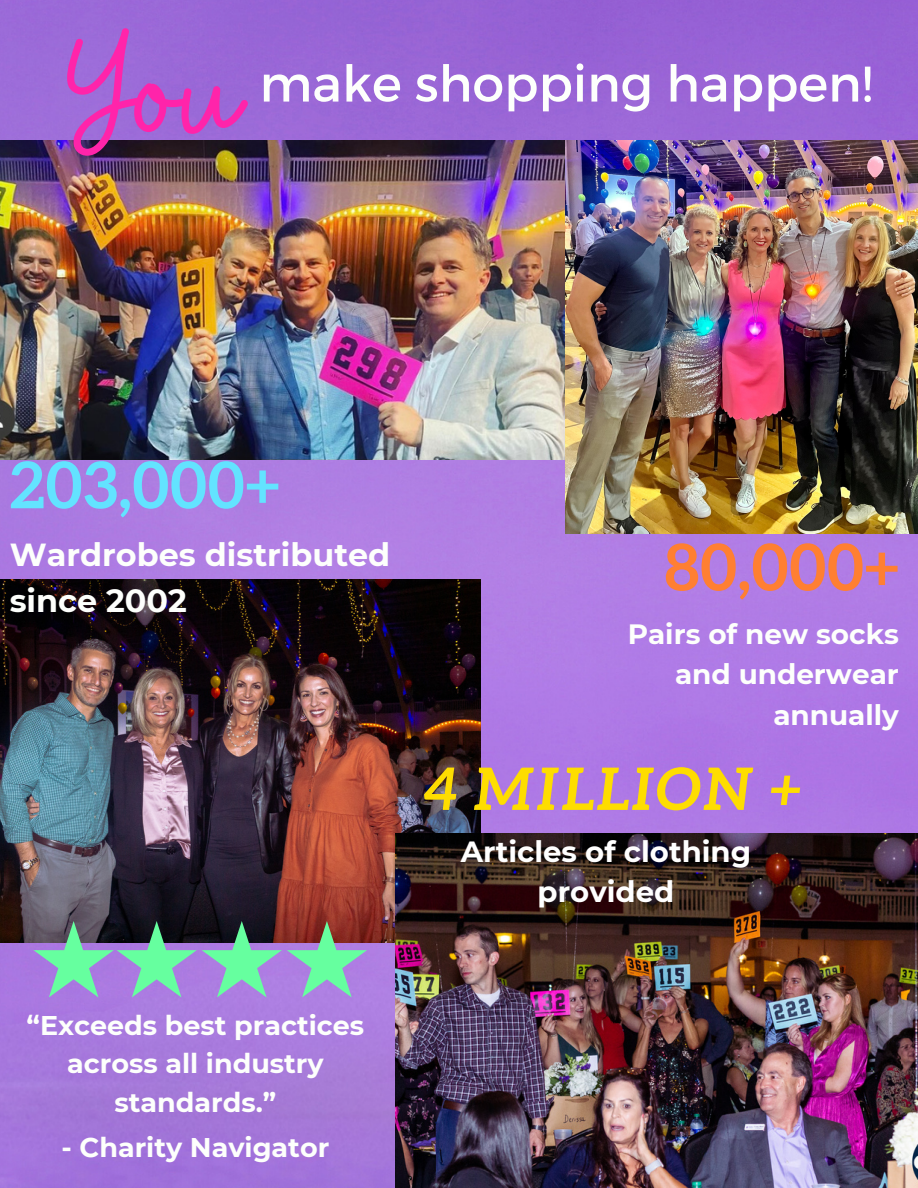
<style>
.page{position:relative;width:918px;height:1188px;background:#fff}
.page>*{position:absolute;margin:0;border:0;box-sizing:border-box;transform-origin:0 0}
.t1{font:177.9px "Buffalo";color:#ff24aa}
.t2{font:700 64.5px "Aleo";letter-spacing:.015em;color:#63e3ff}
.t3{font:700 64.5px "Aleo";color:#ff7f32}
.t4{font:italic 700 58.5px "Aleo";letter-spacing:.015em;color:#fedd00}
.t5{font:50.55px "Montserrat";color:#fdfffc}
.t6{font:700 31.8px/46.2px "Montserrat";color:#fdfffc}
.t7{font:700 29.1px/40.5px "Montserrat";color:#fff;text-align:center}
.t8{font:700 27.9px/40.5px "Montserrat";color:#fdfffc;text-align:right}
.t9{font:700 27px/38.7px "Montserrat";color:#fdfffc;text-align:center}
</style>
<div class="page">
<img style="left:0;top:0;width:918px;height:1188px">
<img style="left:0;top:140px;width:566px;height:320px">
<img style="left:566px;top:140px;width:352px;height:394px">
<img style="left:0;top:579px;width:480px;height:363px">
<img style="left:396px;top:833px;width:522px;height:355px">
<svg style="left:34px;top:921px;width:333px;height:76px;background:#798d9b"></svg>
<p class="t1" style="left:67px;top:-22px;width:174px">You</p>
<p class="t5" style="left:260px;top:51px;width:614px">make shopping happen!</p>
<p class="t2" style="left:10px;top:448px;width:271px">203,000+</p>
<p class="t6" style="left:10px;top:531px;width:382px">Wardrobes distributed since 2002</p>
<p class="t3" style="left:665px;top:530px;width:236px">80,000+</p>
<p class="t8" style="left:628px;top:614px;width:273px">Pairs of new socks and underwear annually</p>
<p class="t4" style="left:423px;top:755px;width:380px">4 MILLION +</p>
<p class="t7" style="left:461px;top:831px;width:292px">Articles of clothing provided</p>
<p class="t9" style="left:27px;top:1006px;width:339px">“Exceeds best practices across all industry standards.”</p>
<p class="t9" style="left:62px;top:1128px;width:269px">- Charity Navigator</p>
</div>
